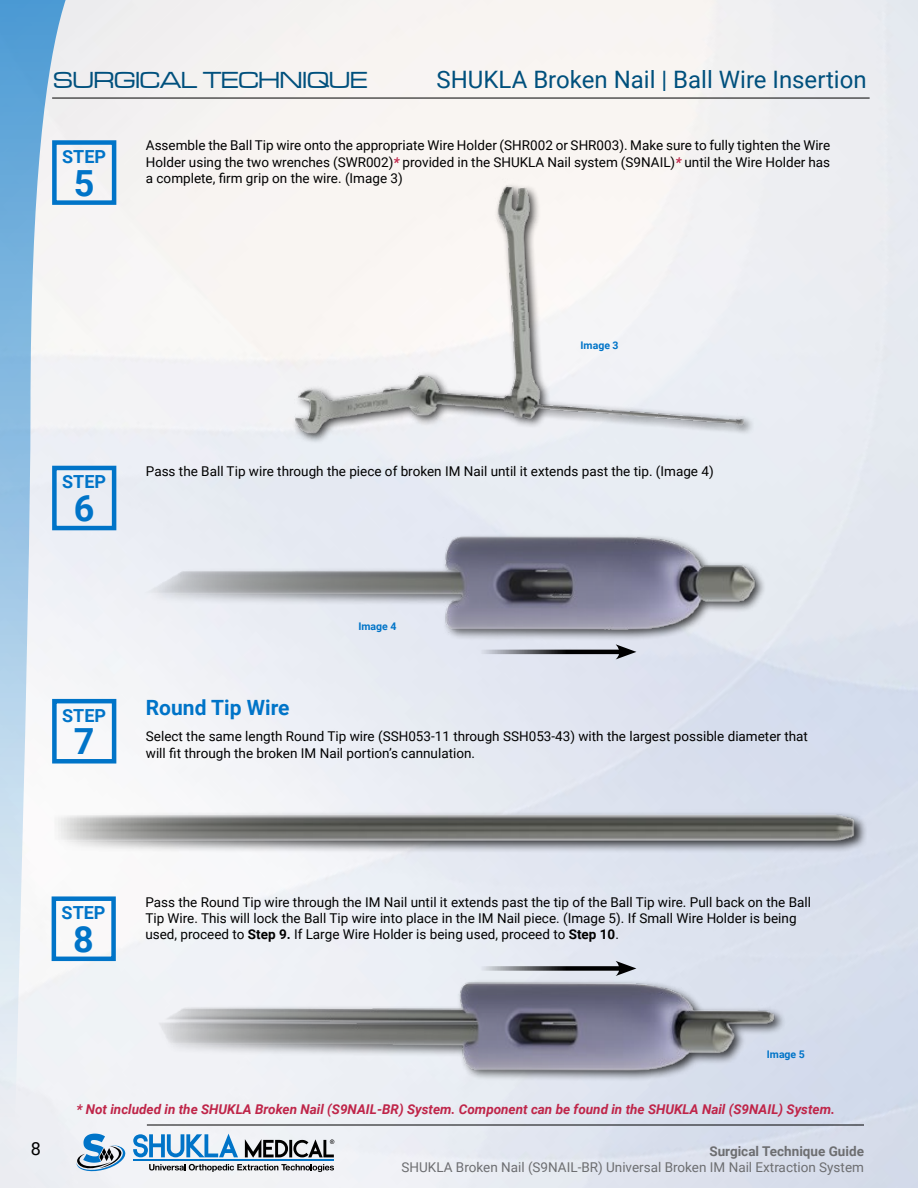
<style>
.page{position:relative;width:918px;height:1188px;background:#fff}
.page>*{position:absolute;margin:0;border:0;box-sizing:border-box;transform-origin:0 0}
.t1{font:700 36px "Roboto";color:#0074c8}
.t2{font:24px "Roboto";color:#00507d}
.t3{font:24px "Microgramma DEE Medi Exte";color:#00507d}
.t4{font:700 21px "Roboto";color:#0074c8}
.t5{font:700 18px "Roboto";color:#0074c8}
.t6{font:18px "Roboto";color:#000}
.t7{font:13.5px/16.2px "Roboto";color:#000}
.t8{font:italic 700 13.5px "Roboto";color:#bf2549}
.t9{font:13.5px "Roboto";color:#6d6e71}
.t10{font:700 13.5px "Roboto";color:#6d6e71}
.t11{font:700 10.5px "Roboto";color:#0074c8}
.s1{font-weight:700;font-style:italic;color:#bf2549}
.s2{font-weight:700}
</style>
<div class="page">
<img style="left:0;top:0;width:918px;height:1188px">
<svg style="left:149px;top:1164px;width:185px;height:8px"></svg>
<svg style="left:245px;top:1139px;width:89px;height:19px"></svg>
<svg style="left:133px;top:1134px;width:105px;height:23px"></svg>
<hr style="left:133px;top:1160px;width:201px;height:1px;background:#0074c8">
<svg style="left:96px;top:1134px;width:30px;height:38px"></svg>
<hr style="left:147px;top:1125px;width:717px;height:1px;background:#000">
<hr style="left:52px;top:98px;width:818px;height:1px;background:#000">
<div style="left:52px;top:466px;width:64px;height:64px;border:4px solid #0074c8"></div>
<div style="left:52px;top:699px;width:64px;height:65px;border:4px solid #0074c8"></div>
<img style="left:130px;top:520px;width:674px;height:128px">
<div style="left:52px;top:140px;width:64px;height:65px;border:4px solid #0074c8"></div>
<img style="left:287px;top:178px;width:475px;height:263px">
<img style="left:96px;top:810px;width:771px;height:44px">
<div style="left:52px;top:896px;width:64px;height:65px;border:4px solid #0074c8"></div>
<img style="left:154px;top:970px;width:659px;height:117px">
<svg style="left:480px;top:650px;width:136px;height:4px"></svg>
<svg style="left:616px;top:644px;width:20px;height:15px"></svg>
<svg style="left:480px;top:966px;width:136px;height:5px"></svg>
<svg style="left:616px;top:961px;width:20px;height:15px"></svg>
<svg style="left:0;top:0;width:96px;height:1184px;fill:#eeeff4"></svg>
<h2 class="t3" style="left:54px;top:65px;width:315px">SURGICAL TECHNIQUE</h2>
<h2 class="t2" style="left:437px;top:62px;width:432px">SHUKLA Broken Nail | Ball Wire Insertion</h2>
<h3 class="t5" style="left:62px;top:144px;width:45px">STEP</h3>
<h1 class="t1" style="left:74px;top:158px;width:22px">5</h1>
<p class="t7" style="left:146px;top:137px;width:686px;text-align:justify">Assemble the Ball Tip wire onto the appropriate Wire Holder (SHR002 or SHR003). Make sure to fully tighten the Wire Holder using the two wrenches (SWR002)<span class="s1">*</span> provided in the SHUKLA Nail system (S9NAIL)<span class="s1">*</span> until the Wire Holder has a complete, firm grip on the wire. (Image 3)</p>
<p class="t11" style="left:581px;top:338px;width:40px">Image 3</p>
<h3 class="t5" style="left:62px;top:469px;width:45px">STEP</h3>
<h1 class="t1" style="left:74px;top:483px;width:22px">6</h1>
<h3 class="t5" style="left:62px;top:703px;width:45px">STEP</h3>
<h1 class="t1" style="left:74px;top:716px;width:22px">7</h1>
<p class="t7" style="left:146px;top:462px;width:569px">Pass the Ball Tip wire through the piece of broken IM Nail until it extends past the tip. (Image 4)</p>
<h3 class="t4" style="left:146px;top:693px;width:145px">Round Tip Wire</h3>
<p class="t11" style="left:358px;top:619px;width:40px">Image 4</p>
<p class="t7" style="left:146px;top:728px;width:664px">Select the same length Round Tip wire (SSH053-11 through SSH053-43) with the largest possible diameter that will fit through the broken IM Nail portion’s cannulation.</p>
<h3 class="t5" style="left:62px;top:900px;width:45px">STEP</h3>
<h1 class="t1" style="left:73px;top:914px;width:22px">8</h1>
<p class="t7" style="left:145px;top:893px;width:667px">Pass the Round Tip wire through the IM Nail until it extends past the tip of the Ball Tip wire. Pull back on the Ball<br>Tip Wire. This will lock the Ball Tip wire into place in the IM Nail piece. (Image 5). If Small Wire Holder is being used, proceed to <span class="s2">Step 9.</span> If Large Wire Holder is being used, proceed to <span class="s2">Step 10</span>.</p>
<h3 class="t6" style="left:31px;top:1136px;width:12px">8</h3>
<p class="t11" style="left:767px;top:1047px;width:40px">Image 5</p>
<p class="t8" style="left:76px;top:1100px;width:760px">* Not included in the SHUKLA Broken Nail (S9NAIL-BR) System. Component can be found in the SHUKLA Nail (S9NAIL) System.</p>
<p class="t10" style="left:709px;top:1142px;width:156px">Surgical Technique Guide</p>
<p class="t9" style="left:402px;top:1158px;width:464px">SHUKLA Broken Nail (S9NAIL-BR) Universal Broken IM Nail Extraction System</p>
</div>
